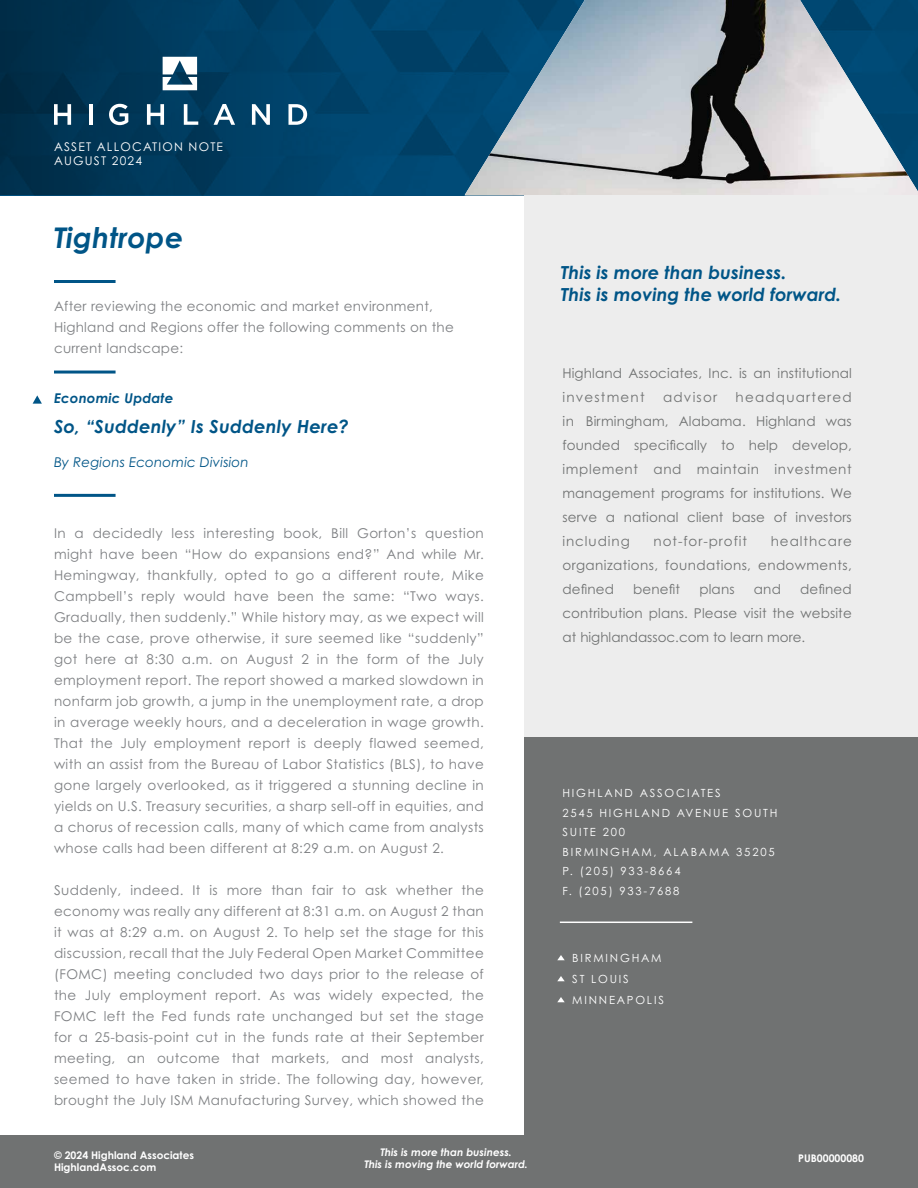
<style>
.page{position:relative;width:918px;height:1188px;background:#fff}
.page>*{position:absolute;margin:0;border:0;box-sizing:border-box;transform-origin:0 0}
.t1{font:italic 700 28.5px "Century Gothic Std";letter-spacing:.01em;color:#005587}
.t2{font:italic 700 18px/21.6px "Century Gothic Std";color:#005587}
.t3{font:13.5px/21px "Century Gothic Std";letter-spacing:.02em;color:#7e8083;text-align:justify}
.t4{font:13.5px/24px "Century Gothic Std";letter-spacing:.01em;color:#707272;text-align:justify}
.t5{font:italic 13.5px "Century Gothic Std";letter-spacing:.01em;color:#005587}
.t6{font:italic 700 13.5px "Century Gothic Std";letter-spacing:.01em;color:#005587}
.t7{font:13.5px "Century Gothic Std";letter-spacing:.07em;color:#707272}
.t8{font:13.5px "Century Gothic Std";letter-spacing:.09em;color:#707272}
.t9{font:12px/14.4px "Century Gothic Std";letter-spacing:.1em;color:#fff}
.t10{font:11.25px/19.5px "Century Gothic Std";letter-spacing:.16em;color:#fff}
.t11{font:italic 700 10.5px/12.6px "Century Gothic Std";color:#fff;text-align:center}
.t12{font:700 10.5px/12.6px "Century Gothic Std";color:#fff}
.t13{font:700 10.5px "Century Gothic";color:#fff}
.s1{font-family:"Century Gothic Std"}
</style>
<div class="page">
<img style="left:362px;top:0;width:103px;height:195px">
<div style="left:0;top:0;width:362px;height:195px;background:linear-gradient(to right,#002d47,#004872)"></div>
<svg style="left:163px;top:57px;width:34px;height:33px"></svg>
<svg style="left:54px;top:104px;width:17px;height:21px"></svg>
<hr style="left:89px;top:104px;width:4px;height:21px;background:#fff">
<svg style="left:109px;top:104px;width:19px;height:21px"></svg>
<svg style="left:147px;top:104px;width:17px;height:21px"></svg>
<svg style="left:184px;top:104px;width:14px;height:21px"></svg>
<svg style="left:214px;top:104px;width:21px;height:21px"></svg>
<svg style="left:252px;top:104px;width:18px;height:21px"></svg>
<svg style="left:288px;top:104px;width:19px;height:21px"></svg>
<div style="left:0;top:1135px;width:918px;height:53px;background:#707272"></div>
<img style="left:465px;top:0;width:453px;height:195px">
<svg style="left:33px;top:395px;width:9px;height:9px"></svg>
<hr style="left:54px;top:371px;width:62px;height:3px;background:#005587">
<hr style="left:54px;top:494px;width:62px;height:3px;background:#005587">
<hr style="left:54px;top:280px;width:62px;height:3px;background:#005587">
<div style="left:525px;top:195px;width:393px;height:756px;background:#ededed"></div>
<div style="left:525px;top:738px;width:393px;height:397px;background:#707272"></div>
<hr style="left:560px;top:922px;width:132px;height:1px;background:#fff">
<svg style="left:557px;top:955px;width:8px;height:5px"></svg>
<svg style="left:557px;top:976px;width:8px;height:5px"></svg>
<svg style="left:557px;top:997px;width:8px;height:5px"></svg>
<p class="t9" style="left:54px;top:139px;width:171px">ASSET ALLOCATION NOTE<br>AUGUST 2024</p>
<h1 class="t1" style="left:54px;top:219px;width:131px">Tightrope</h1>
<p class="t3" style="left:54px;top:296px;width:401px;text-align:left">After reviewing the economic and market environment,<br>Highland and Regions offer the following comments on the current landscape:</p>
<p class="t6" style="left:54px;top:390px;width:121px">Economic Update</p>
<h2 class="t2" style="left:54px;top:415px;width:296px">So, “Suddenly” Is Suddenly Here?</h2>
<p class="t5" style="left:54px;top:454px;width:196px">By Regions Economic Division</p>
<p class="t3" style="left:54px;top:523px;width:431px">In a decidedly less interesting book, Bill Gorton’s question might have been “How do expansions end?” And while Mr.<br>Hemingway, thankfully, opted to go a different route, Mike Campbell’s reply would have been the same: “Two ways.<br>Gradually, then suddenly.” While history may, as we expect will be the case, prove otherwise, it sure seemed like “suddenly” got here at 8:30 a.m. on August 2 in the form of the July employment report. The report showed a marked slowdown in nonfarm job growth, a jump in the unemployment rate, a drop in average weekly hours, and a deceleration in wage growth.<br>That the July employment report is deeply flawed seemed, with an assist from the Bureau of Labor Statistics (BLS), to have gone largely overlooked, as it triggered a stunning decline in yields on U.S. Treasury securities, a sharp sell-off in equities, and a chorus of recession calls, many of which came from analysts whose calls had been different at 8:29 a.m. on August 2.</p>
<p class="t3" style="left:54px;top:880px;width:431px">Suddenly, indeed. It is more than fair to ask whether the economy was really any different at 8:31 a.m. on August 2 than it was at 8:29 a.m. on August 2. To help set the stage for this discussion, recall that the July Federal Open Market Committee (FOMC) meeting concluded two days prior to the release of the July employment report. As was widely expected, the FOMC left the Fed funds rate unchanged but set the stage for a 25-basis-point cut in the funds rate at their September meeting, an outcome that markets, and most analysts, seemed to have taken in stride. The following day, however, brought the July ISM Manufacturing Survey, which showed the</p>
<p class="t12" style="left:54px;top:1149px;width:142px">© 2024 Highland Associates<br>HighlandAssoc.com</p>
<p class="t11" style="left:364px;top:1146px;width:165px">This is more than business.<br>This is moving the world forward.</p>
<h2 class="t2" style="left:561px;top:261px;width:282px">This is more than business.<br>This is moving the world forward.</h2>
<p class="t4" style="left:562px;top:361px;width:291px">Highland Associates, Inc. is an institutional investment</p>
<p class="t8" style="left:663px;top:389px;width:56px">advisor</p>
<p class="t4" style="left:562px;top:385px;width:291px;text-indent:173px">headquartered in Birmingham, Alabama. Highland was founded specifically to help develop, implement and maintain investment management programs for institutions. We serve a national client base of investors including</p>
<p class="t7" style="left:654px;top:533px;width:95px">not-for-profit</p>
<p class="t4" style="left:562px;top:529px;width:291px;text-indent:208px">healthcare organizations, foundations, endowments, defined</p>
<p class="t4" style="left:562px;top:577px;width:291px;text-indent:238px">defined contribution plans. Please visit the website at highlandassoc.com to learn more.</p>
<p class="t4" style="left:633px;top:577px;width:48px">benefit</p>
<p class="t4" style="left:699px;top:577px;width:37px">plans</p>
<p class="t4" style="left:754px;top:577px;width:28px">and</p>
<p class="t10" style="left:562px;top:783px;width:217px">HIGHLAND ASSOCIATES<br>2545 HIGHLAND AVENUE SOUTH<br>SUITE 200<br>BIRMINGHAM, ALABAMA 35205<br>P. (205) 933-8664<br>F. (205) 933-7688</p>
<p class="t10" style="left:572px;top:948px;width:93px;line-height:21px">BIRMINGHAM<br>ST LOUIS<br>MINNEAPOLIS</p>
<p class="t13" style="left:798px;top:1150px;width:67px"><span class="s1">P</span>UB00000080</p>
</div>
